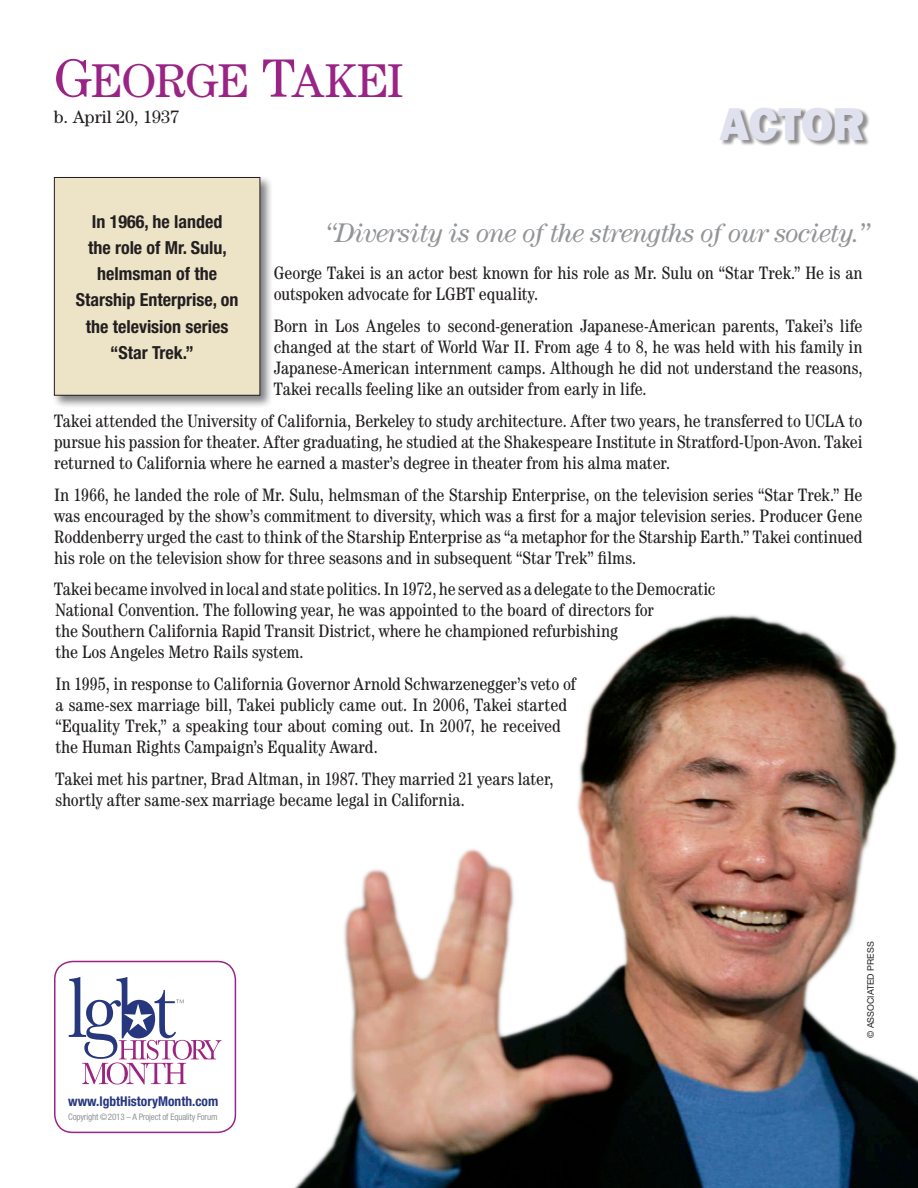
<style>
.page{position:relative;width:918px;height:1188px;background:#fff}
.page>*{position:absolute;margin:0;border:0;box-sizing:border-box;transform-origin:0 0}
.t1{font:47.55px "Century Book SC880";letter-spacing:-.015em;color:#9a2485}
.t2{font:800 39px "Franklin";letter-spacing:-.055em;color:#e0e1ee}
.t3{font:italic 27px "Century";letter-spacing:-.03em;color:#939598}
.BIO_TEXT{font:condensed 18px/21px "Century";color:#231f20}
.BoxTEXT{font:700 condensed 18px/26.2px "Helvetica Neue";color:#231f20;text-align:center}
.t4{font:18px "Century";color:#231f20}
.t5{font:700 condensed 13.5px "Helvetica Neue";color:#27377e}
.t6{font:condensed 9px "Helvetica Neue";letter-spacing:-.02em;color:#939598}
.t7{font:9px "Helvetica Neue";color:#231f20}
.s1{font-size:54px}
</style>
<div class="page">
<div style="left:54px;top:961px;width:182px;height:172px;border:2px solid #9a2485;border-radius:18px"></div>
<svg style="left:69px;top:977px;width:152px;height:108px"></svg>
<div style="left:719px;top:107px;width:151px;height:40px;background:#231f20;opacity:.5"></div>
<img style="left:294px;top:614px;width:624px;height:574px">
<div style="left:52px;top:175px;width:221px;height:233px;background:#000007;opacity:.5"></div>
<div style="left:54px;top:177px;width:206px;height:218px;background:#ede4c7"></div>
<div style="left:54px;top:177px;width:206px;height:219px;border:1px solid #231f20"></div>
<p class="t1" style="left:54px;top:53px;width:351px"><span class="s1">G</span>EORGE <span class="s1">T</span>AKEI</p>
<p class="t4" style="left:54px;top:106px;width:127px">b. April 20, 1937</p>
<p class="t2" style="left:719px;top:97px;width:148px">ACTOR</p>
<p class="BoxTEXT" style="left:76px;top:208px;width:164px">In 1966, he landed<br>the role of Mr. Sulu, helmsman of the<br>Starship Enterprise, on the television series “Star Trek.”</p>
<p class="t3" style="left:326px;top:217px;width:545px">“Diversity is one of the strengths of our society.”</p>
<p class="BIO_TEXT" style="left:274px;top:262px;width:590px">George Takei is an actor best known for his role as Mr. Sulu on “Star Trek.” He is an outspoken advocate for LGBT equality.</p>
<p class="BIO_TEXT" style="left:274px;top:315px;width:590px;text-align:justify">Born in Los Angeles to second-generation Japanese-American parents, Takei’s life changed at the start of World War II. From age 4 to 8, he was held with his family in Japanese-American internment camps. Although he did not understand the reasons, Takei recalls feeling like an outsider from early in life.</p>
<p class="BIO_TEXT" style="left:54px;top:410px;width:810px;text-align:justify">Takei attended the University of California, Berkeley to study architecture. After two years, he transferred to UCLA to pursue his passion for theater. After graduating, he studied at the Shakespeare Institute in Stratford-Upon-Avon. Takei returned to California where he earned a master’s degree in theater from his alma mater.</p>
<p class="BIO_TEXT" style="left:54px;top:484px;width:810px;text-align:justify">In 1966, he landed the role of Mr. Sulu, helmsman of the Starship Enterprise, on the television series “Star Trek.” He was encouraged by the show’s commitment to diversity, which was a first for a major television series. Producer Gene Roddenberry urged the cast to think of the Starship Enterprise as “a metaphor for the Starship Earth.” Takei continued his role on the television show for three seasons and in subsequent “Star Trek” films.</p>
<p class="BIO_TEXT" style="left:54px;top:578px;width:663px">Takei became involved in local and state politics. In 1972, he served as a delegate to the Democratic National Convention. The following year, he was appointed to the board of directors for<br>the Southern California Rapid Transit District, where he championed refurbishing<br>the Los Angeles Metro Rails system.</p>
<p class="BIO_TEXT" style="left:56px;top:673px;width:522px">In 1995, in response to California Governor Arnold Schwarzenegger’s veto of a same-sex marriage bill, Takei publicly came out. In 2006, Takei started “Equality Trek,” a speaking tour about coming out. In 2007, he received the Human Rights Campaign’s Equality Award.</p>
<p class="BIO_TEXT" style="left:56px;top:768px;width:500px">Takei met his partner, Brad Altman, in 1987. They married 21 years later, shortly after same-sex marriage became legal in California.</p>
<p class="t5" style="left:68px;top:1093px;width:152px">www.lgbtHistoryMonth.com</p>
<p class="t6" style="left:68px;top:1112px;width:151px">Copyright © 2013 – A Project of Equality Forum</p>
<p class="t7" style="left:865px;top:1038px;width:98px;rotate:-90deg">© ASSOCIATED PRESS</p>
</div>
